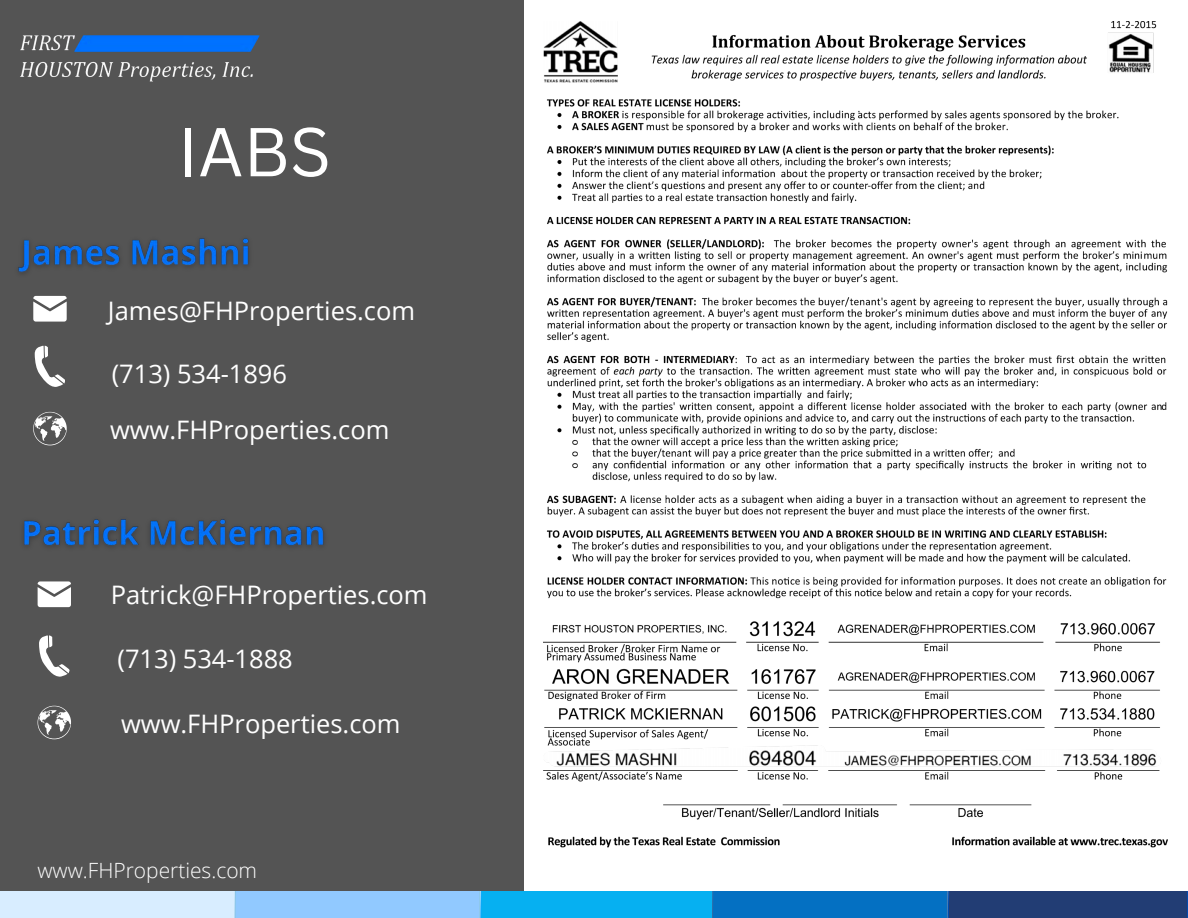
<style>
.page{position:relative;width:1188px;height:918px;background:#fff}
.page>*{position:absolute;margin:0;border:0;box-sizing:border-box;transform-origin:0 0}
.t1{font:67.5px "Canva Sans";color:#fff}
.t2{font:25.5px "Open Sans";color:#fff}
.t3{font:300 21px "Open Sans";color:#fff}
</style>
<div class="page">
<img style="left:544px;top:22px;width:624px;height:826px">
<svg style="left:0;top:891px;width:1187px;height:27px;background:#519dd4"></svg>
<div style="left:0;top:0;width:523px;height:891px;background:#545454"></div>
<img style="left:20px;top:35px;width:240px;height:47px">
<svg style="left:33px;top:296px;width:34px;height:26px"></svg>
<svg style="left:35px;top:346px;width:30px;height:41px"></svg>
<svg style="left:33px;top:412px;width:34px;height:33px"></svg>
<img style="left:18px;top:238px;width:231px;height:35px">
<svg style="left:38px;top:581px;width:33px;height:26px"></svg>
<svg style="left:39px;top:635px;width:30px;height:42px"></svg>
<svg style="left:38px;top:706px;width:33px;height:33px"></svg>
<img style="left:23px;top:519px;width:301px;height:28px">
<p class="t1" style="left:178px;top:104px;width:155px">IABS</p>
<p class="t2" style="left:108px;top:293px;width:309px">James@FHProperties.com</p>
<h3 class="t2" style="left:112px;top:356px;width:177px">(713) 534-1896</h3>
<p class="t2" style="left:110px;top:412px;width:281px">www.FHProperties.com</p>
<h3 class="t2" style="left:111px;top:577px;width:319px">Patrick@FHProperties.com</h3>
<p class="t2" style="left:117px;top:641px;width:177px">(713) 534-1888</p>
<h3 class="t2" style="left:121px;top:705px;width:281px">www.FHProperties.com</h3>
<h3 class="t3" style="left:37px;top:856px;width:221px">www.FHProperties.com</h3>
</div>
